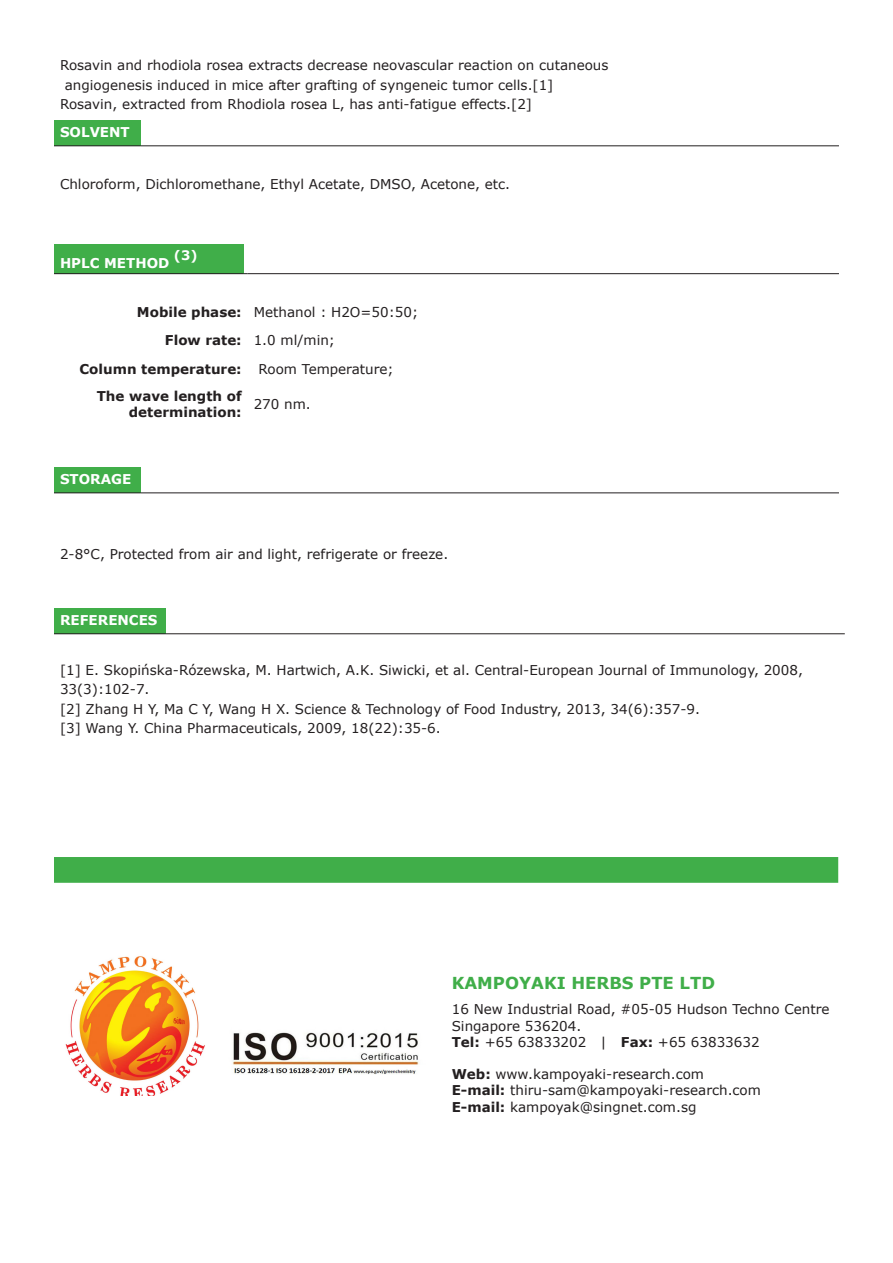
<style>
.page{position:relative;width:893px;height:1263px;background:#fff}
.page>*{position:absolute;margin:0;border:0;box-sizing:border-box;transform-origin:0 0}
.t1{font:700 16.5px "Verdana";color:#40ae49}
.t2{font:13.5px/19.2px "Verdana";color:#231f20}
.t3{font:700 13.5px/16.2px "Verdana";color:#231f20;text-align:right}
.t4{font:700 13.5px "Verdana";color:#fff}
.t5{font:700 13.05px "Verdana";color:#fff}
.s1{font-weight:700}
</style>
<div class="page">
<div style="left:54px;top:121px;width:86px;height:25px;background:#40ae49"></div>
<hr style="left:54px;top:146px;width:86px;height:1px;background:#231f20">
<hr style="left:140px;top:146px;width:699px;height:1px;background:#231f20">
<div style="left:54px;top:244px;width:189px;height:30px;background:#40ae49"></div>
<hr style="left:54px;top:273px;width:189px;height:1px;background:#231f20">
<hr style="left:248px;top:273px;width:591px;height:1px;background:#231f20">
<div style="left:54px;top:468px;width:86px;height:25px;background:#40ae49"></div>
<hr style="left:54px;top:493px;width:86px;height:1px;background:#231f20">
<hr style="left:140px;top:493px;width:699px;height:1px;background:#231f20">
<div style="left:54px;top:609px;width:112px;height:25px;background:#40ae49"></div>
<hr style="left:54px;top:633px;width:112px;height:1px;background:#231f20">
<hr style="left:166px;top:633px;width:679px;height:1px;background:#231f20">
<div style="left:54px;top:857px;width:784px;height:26px;background:#40ae49"></div>
<img style="left:65px;top:956px;width:140px;height:139px">
<img style="left:232px;top:1032px;width:187px;height:42px">
<p class="t2" style="left:60px;top:56px;width:550px">Rosavin and rhodiola rosea extracts decrease neovascular reaction on cutaneous</p>
<p class="t2" style="left:65px;top:75px;width:490px">angiogenesis induced in mice after grafting of syngeneic tumor cells.[1]</p>
<p class="t2" style="left:60px;top:94px;width:474px">Rosavin, extracted from Rhodiola rosea L, has anti-fatigue effects.[2]</p>
<p class="t4" style="left:60px;top:123px;width:71px">SOLVENT</p>
<p class="t2" style="left:60px;top:175px;width:452px">Chloroform, Dichloromethane, Ethyl Acetate, DMSO, Acetone, etc.</p>
<p class="t4" style="left:60px;top:254px;width:111px">HPLC METHOD</p>
<p class="t5" style="left:174px;top:247px;width:25px">(3)</p>
<p class="t3" style="left:137px;top:304px;width:106px">Mobile phase:</p>
<p class="t2" style="left:254px;top:303px;width:166px">Methanol : H2O=50:50;</p>
<p class="t3" style="left:165px;top:332px;width:78px">Flow rate:</p>
<p class="t2" style="left:254px;top:330px;width:83px">1.0 ml/min;</p>
<p class="t3" style="left:80px;top:361px;width:164px">Column temperature:</p>
<p class="t2" style="left:258px;top:360px;width:137px">Room Temperature;</p>
<p class="t3" style="left:97px;top:388px;width:146px">The wave length of determination:</p>
<p class="t2" style="left:254px;top:395px;width:59px">270 nm.</p>
<p class="t4" style="left:60px;top:470px;width:73px">STORAGE</p>
<p class="t2" style="left:60px;top:545px;width:390px">2-8°C, Protected from air and light, refrigerate or freeze.</p>
<p class="t4" style="left:60px;top:611px;width:99px">REFERENCES</p>
<p class="t2" style="left:60px;top:661px;width:744px">[1] E. Skopińska-Rózewska, M. Hartwich, A.K. Siwicki, et al. Central-European Journal of Immunology, 2008,<br>33(3):102-7.</p>
<p class="t2" style="left:60px;top:699px;width:641px">[2] Zhang H Y, Ma C Y, Wang H X. Science &amp; Technology of Food Industry, 2013, 34(6):357-9.</p>
<p class="t2" style="left:60px;top:718px;width:382px">[3] Wang Y. China Pharmaceuticals, 2009, 18(22):35-6.</p>
<p class="t1" style="left:452px;top:972px;width:265px">KAMPOYAKI HERBS PTE LTD</p>
<p class="t2" style="left:452px;top:1000px;width:379px">16 New Industrial Road, #05-05 Hudson Techno Centre</p>
<p class="t2" style="left:452px;top:1016px;width:131px">Singapore 536204.</p>
<p class="t2" style="left:452px;top:1032px;width:309px"><span class="s1">Tel:</span> +65 63833202 | <span class="s1">Fax:</span> +65 63833632</p>
<p class="t2" style="left:452px;top:1065px;width:254px"><span class="s1">Web:</span> www.kampoyaki-research.com</p>
<p class="t2" style="left:452px;top:1081px;width:311px"><span class="s1">E-mail:</span> thiru-sam@kampoyaki-research.com</p>
<p class="t2" style="left:452px;top:1097px;width:246px"><span class="s1">E-mail:</span> kampoyak@singnet.com.sg</p>
</div>
